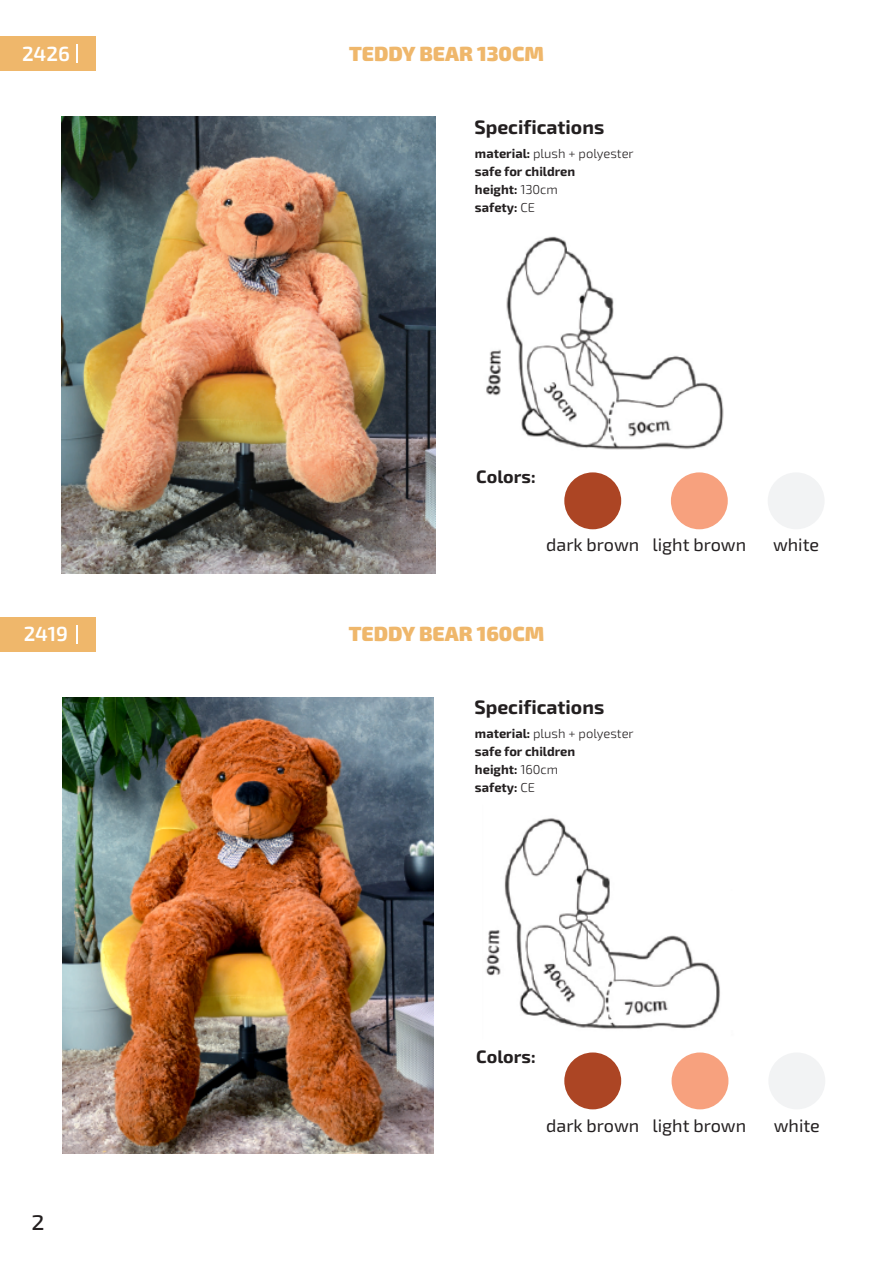
<style>
.page{position:relative;width:893px;height:1263px;background:#fff}
.page>*{position:absolute;margin:0;border:0;box-sizing:border-box;transform-origin:0 0}
.t1{font:500 21.15px "Exo 2";color:#231f20;scale:1.09 1}
.t2{font:900 20.55px "Exo 2";color:#efb76b}
.t3{font:600 20.55px "Exo 2";letter-spacing:-.005em;color:#fff}
.t4{font:700 19.5px "Exo 2";color:#231f20}
.t5{font:18px "Exo 2";color:#231f20}
.t6{font:700 18px "Exo 2";color:#231f20}
.t7{font:700 12.9px/18px "Exo 2";color:#231f20}
.s1{font-weight:300}
</style>
<div class="page">
<img style="left:486px;top:818px;width:234px;height:211px">
<div style="left:0;top:617px;width:96px;height:34px;background:#efb76b"></div>
<div style="left:0;top:37px;width:96px;height:34px;background:#efb76b"></div>
<div style="left:564px;top:472px;width:57px;height:57px;background:#ac4524;border-radius:50%"></div>
<img style="left:62px;top:117px;width:374px;height:457px">
<img style="left:486px;top:236px;width:238px;height:214px">
<div style="left:564px;top:1052px;width:57px;height:57px;background:#ac4524;border-radius:50%"></div>
<img style="left:62px;top:697px;width:372px;height:457px">
<svg style="left:76px;top:45px;width:2px;height:18px"></svg>
<svg style="left:76px;top:625px;width:2px;height:18px"></svg>
<div style="left:768px;top:472px;width:57px;height:57px;background:#f2f3f4;border-radius:50%"></div>
<div style="left:671px;top:472px;width:57px;height:57px;background:#f7a17e;border-radius:50%"></div>
<div style="left:768px;top:1052px;width:57px;height:57px;background:#f2f3f4;border-radius:50%"></div>
<div style="left:672px;top:1052px;width:56px;height:57px;background:#f7a17e;border-radius:50%"></div>
<div style="left:608px;top:232px;width:108px;height:38px;background:#fff"></div>
<div style="left:608px;top:811px;width:108px;height:37px;background:#fff"></div>
<h2 class="t3" style="left:22px;top:42px;width:49px">2426</h2>
<h2 class="t2" style="left:349px;top:41px;width:196px">TEDDY BEAR 130CM</h2>
<h3 class="t4" style="left:474px;top:115px;width:131px">Specifications</h3>
<p class="t7" style="left:475px;top:144px;width:160px">material: <span class="s1">plush + polyester </span>safe for children<br>height: <span class="s1">130cm<br></span>safety: <span class="s1">CE</span></p>
<h2 class="t3" style="left:24px;top:622px;width:46px">2419</h2>
<h1 class="t1" style="left:31px;top:1210px;width:13px">2</h1>
<h3 class="t6" style="left:476px;top:466px;width:61px">Colors:</h3>
<h3 class="t5" style="left:546px;top:535px;width:95px">dark brown</h3>
<h3 class="t5" style="left:652px;top:535px;width:95px">light brown</h3>
<h3 class="t5" style="left:773px;top:535px;width:48px">white</h3>
<h2 class="t2" style="left:349px;top:621px;width:197px">TEDDY BEAR 160CM</h2>
<h3 class="t4" style="left:474px;top:695px;width:131px">Specifications</h3>
<p class="t7" style="left:475px;top:724px;width:160px">material: <span class="s1">plush + polyester </span>safe for children<br>height: <span class="s1">160cm<br></span>safety: <span class="s1">CE</span></p>
<h3 class="t6" style="left:476px;top:1046px;width:61px">Colors:</h3>
<h3 class="t5" style="left:546px;top:1115px;width:95px">dark brown</h3>
<h3 class="t5" style="left:652px;top:1115px;width:95px">light brown</h3>
<h3 class="t5" style="left:774px;top:1115px;width:48px">white</h3>
</div>
